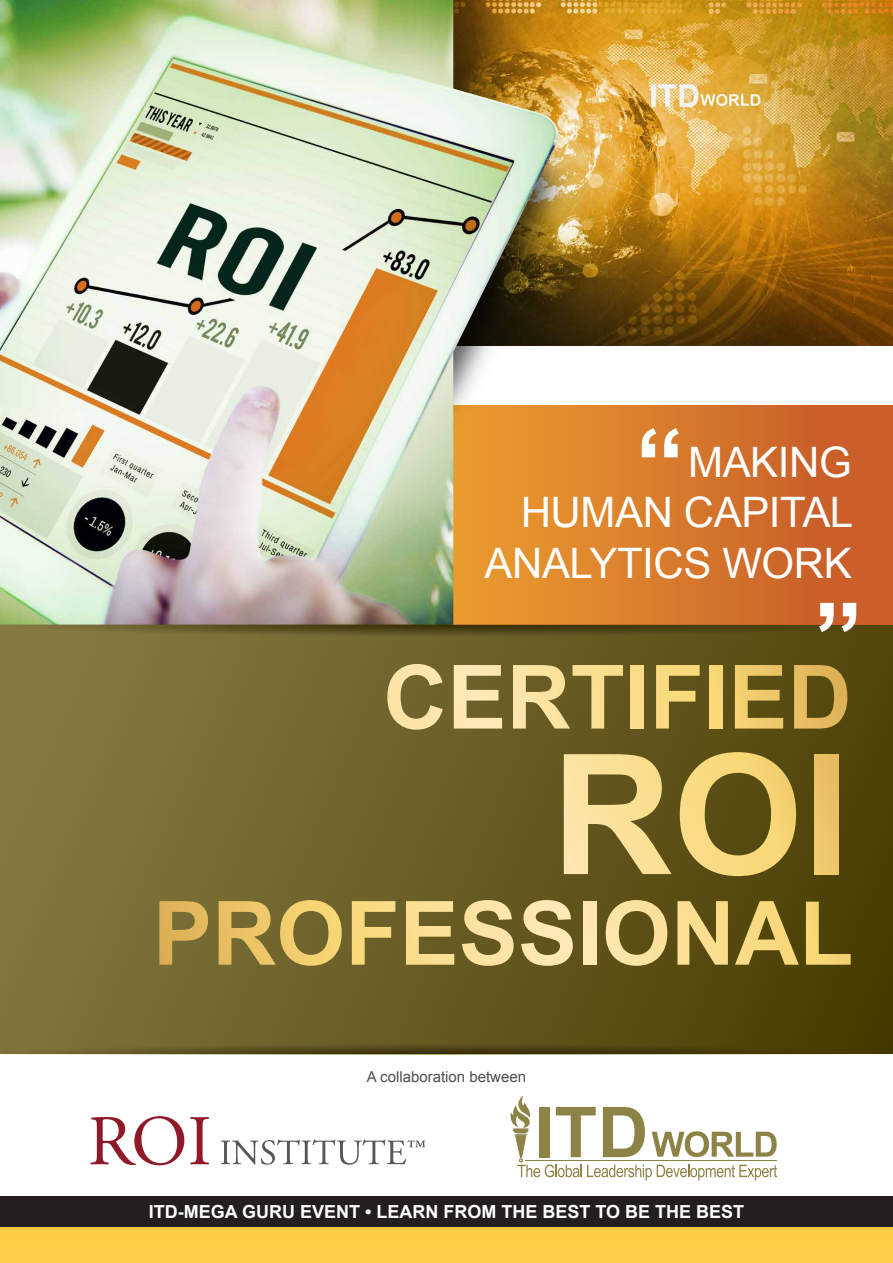
<style>
.page{position:relative;width:893px;height:1263px;background:#fff}
.page>*{position:absolute;margin:0;border:0;box-sizing:border-box;transform-origin:0 0}
.t1{font:700 98.1px "Arial";color:#fff}
.t2{font:42px/50.4px "Arial";letter-spacing:-.01em;color:#fff;text-align:right}
.t3{font:700 18px "Arial";color:#fff}
.t4{font:15px "Arial";color:#4d4d4f}
</style>
<div class="page">
<div style="left:0;top:625px;width:893px;height:638px;background:linear-gradient(to right,#857b43,#4d4106)"></div>
<div style="left:0;top:1055px;width:893px;height:141px;background:#fff"></div>
<hr style="left:0;top:625px;width:1px;height:430px;background:#847a42">
<svg style="left:562px;top:405px;width:331px;height:220px;background:#d2702b"></svg>
<img style="left:562px;top:0;width:331px;height:346px">
<svg style="left:387px;top:664px;width:56px;height:66px;background:#ae9c63"></svg>
<svg style="left:454px;top:665px;width:48px;height:63px;background:#c5b37e"></svg>
<svg style="left:513px;top:665px;width:110px;height:63px;background:#ad9b5d"></svg>
<div style="left:631px;top:665px;width:13px;height:63px;background:#fadc88"></div>
<svg style="left:656px;top:665px;width:44px;height:63px;background:#ad974d"></svg>
<div style="left:710px;top:665px;width:13px;height:63px;background:#f9d877"></div>
<svg style="left:735px;top:665px;width:48px;height:63px;background:#b69b4b"></svg>
<svg style="left:794px;top:665px;width:53px;height:63px;background:#aa8c3d"></svg>
<svg style="left:564px;top:754px;width:108px;height:120px;background:#bba667"></svg>
<svg style="left:680px;top:752px;width:116px;height:124px;background:#a89247"></svg>
<div style="left:814px;top:754px;width:24px;height:120px;background:#eac466"></div>
<svg style="left:159px;top:901px;width:49px;height:64px;background:#b09246"></svg>
<svg style="left:219px;top:900px;width:123px;height:66px;background:#b1994c"></svg>
<svg style="left:352px;top:901px;width:43px;height:64px;background:#b49e54"></svg>
<svg style="left:406px;top:901px;width:48px;height:64px;background:#c2ac67"></svg>
<svg style="left:462px;top:900px;width:52px;height:66px;background:#b8a569"></svg>
<svg style="left:521px;top:900px;width:52px;height:66px;background:#b7a570"></svg>
<div style="left:583px;top:901px;width:13px;height:64px;background:#fee7b2"></div>
<svg style="left:606px;top:900px;width:61px;height:66px;background:#ac995d"></svg>
<svg style="left:677px;top:901px;width:51px;height:64px;background:#c1aa63"></svg>
<svg style="left:735px;top:901px;width:64px;height:64px;background:#9b873e"></svg>
<svg style="left:806px;top:902px;width:45px;height:63px;background:#917c32"></svg>
<img style="left:562px;top:63px;width:41px;height:395px">
<img style="left:0;top:0;width:562px;height:625px">
<svg style="left:510px;top:1095px;width:267px;height:85px"></svg>
<div style="left:0;top:1196px;width:893px;height:32px;background:#231f20"></div>
<svg style="left:90px;top:1116px;width:94px;height:49px"></svg>
<svg style="left:190px;top:1117px;width:19px;height:47px"></svg>
<svg style="left:221px;top:1139px;width:204px;height:26px"></svg>
<div style="left:0;top:1228px;width:893px;height:35px;background:#ffcd46"></div>
<svg style="left:0;top:1038px;width:893px;height:17px;background:#615723"></svg>
<svg style="left:1px;top:625px;width:892px;height:16px;background:#625823"></svg>
<h1 class="t1" style="left:635px;top:399px;width:51px">“</h1>
<h2 class="t2" style="left:485px;top:437px;width:370px">MAKING<br>HUMAN CAPITAL<br>ANALYTICS WORK</h2>
<h1 class="t1" style="left:814px;top:573px;width:51px">”</h1>
<p class="t4" style="left:367px;top:1066px;width:161px">A collaboration between</p>
<p class="t3" style="left:149px;top:1199px;width:597px">ITD-MEGA GURU EVENT • LEARN FROM THE BEST TO BE THE BEST</p>
</div>
